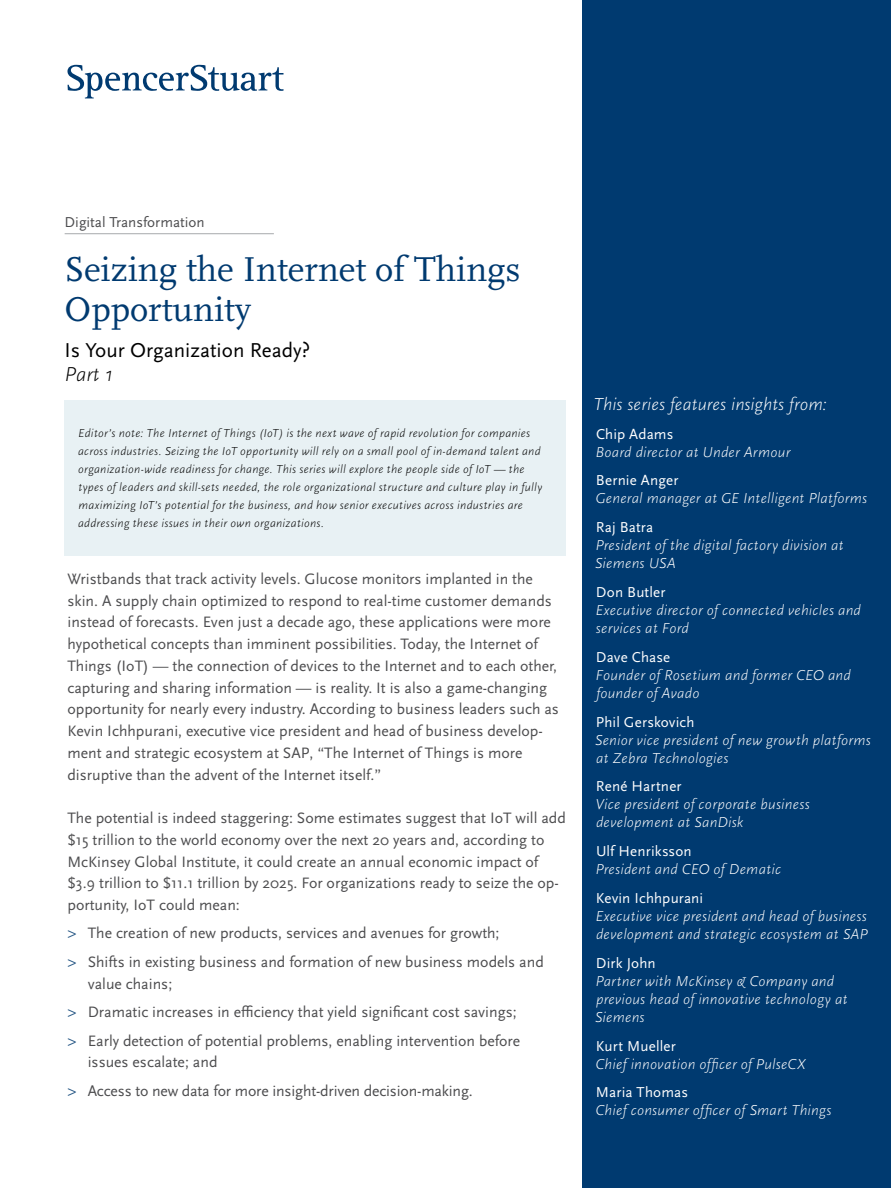
<style>
.page{position:relative;width:891px;height:1188px;background:#fff}
.page>*{position:absolute;margin:0;border:0;box-sizing:border-box;transform-origin:0 0}
.t1{font:36px/40.5px "Scala Pro";color:#003a70}
.t2{font:21px "Scala Sans Pro";color:#000}
.t3{font:italic 300 21px "Scala Sans Pro";color:#000}
.t4{font:italic 300 18px "Scala Sans Pro";letter-spacing:.005em;color:#fff}
.t5{font:15.75px/21.8px "Scala Sans Pro";color:#4d4d4f}
.t6{font:italic 300 15px/18px "Scala Sans Pro";letter-spacing:.015em;color:#fff}
.t7{font:15px "Scala Sans Pro";letter-spacing:.01em;color:#fff}
.t8{font:15px "Scala Sans Pro";color:#4d4d4f}
.t9{font:italic 300 12px/18px "Scala Sans Pro";letter-spacing:.02em;color:#000}
.s1{font-family:"Scala Pro";font-stretch:condensed;font-size:16.5px;color:#265785}
</style>
<div class="page">
<svg style="left:67px;top:65px;width:217px;height:33px"></svg>
<hr style="left:65px;top:233px;width:209px;height:1px;background:#a7a9ac">
<div style="left:582px;top:0;width:309px;height:1188px;background:#003a70"></div>
<div style="left:65px;top:400px;width:501px;height:155px;background:#e8f1f4"></div>
<p class="t8" style="left:65px;top:213px;width:142px">Digital Transformation</p>
<h1 class="t1" style="left:65px;top:248px;width:458px">Seizing the Internet of Things<br>Opportunity</h1>
<h2 class="t2" style="left:65px;top:338px;width:247px">Is Your Organization Ready?</h2>
<h2 class="t3" style="left:65px;top:362px;width:49px">Part 1</h2>
<p class="t9" style="left:78px;top:424px;width:466px">Editor’s note: The Internet of Things (IoT) is the next wave of rapid revolution for companies across industries. Seizing the IoT opportunity will rely on a small pool of in-demand talent and organization-wide readiness for change. This series will explore the people side of IoT — the types of leaders and skill-sets needed, the role organizational structure and culture play in fully maximizing IoT’s potential for the business, and how senior executives across industries are addressing these issues in their own organizations.</p>
<p class="t5" style="left:67px;top:568px;width:493px">Wristbands that track activity levels. Glucose monitors implanted in the skin. A supply chain optimized to respond to real-time customer demands instead of forecasts. Even just a decade ago, these applications were more hypothetical concepts than imminent possibilities. Today, the Internet of Things (IoT) — the connection of devices to the Internet and to each other, capturing and sharing information — is reality. It is also a game-changing opportunity for nearly every industry. According to business leaders such as Kevin Ichhpurani, executive vice president and head of business develop&shy;ment and strategic ecosystem at SAP, “The Internet of Things is more disruptive than the advent of the Internet itself.”</p>
<p class="t5" style="left:67px;top:807px;width:500px">The potential is indeed staggering: Some estimates suggest that IoT will add $15 trillion to the world economy over the next 20 years and, according to McKinsey Global Institute, it could create an annual economic impact of $3.9 trillion to $11.1 trillion by 2025. For organizations ready to seize the op&shy;portunity, IoT could mean:</p>
<p class="t5" style="left:67px;top:919px;width:478px;line-height:28.5px"><span class="s1">&gt;</span> The creation of new products, services and avenues for growth;<br><span class="s1">&gt;</span> Shifts in existing business and formation of new business models and</p>
<p class="t5" style="left:67px;top:969px;width:454px;line-height:28.5px;text-indent:20px">value chains;<br><span class="s1">&gt;</span> Dramatic increases in efficiency that yield significant cost savings; <span class="s1">&gt;</span> Early detection of potential problems, enabling intervention before</p>
<p class="t5" style="left:67px;top:1048px;width:407px;line-height:28.5px;text-indent:20px">issues escalate; and<br><span class="s1">&gt;</span> Access to new data for more insight-driven decision-making.</p>
<p class="t4" style="left:593px;top:394px;width:235px">This series features insights from:</p>
<p class="t7" style="left:596px;top:425px;width:79px">Chip Adams</p>
<p class="t6" style="left:595px;top:443px;width:196px">Board director at Under Armour</p>
<p class="t7" style="left:596px;top:472px;width:84px">Bernie Anger</p>
<p class="t6" style="left:595px;top:490px;width:273px">General manager at GE Intelligent Platforms</p>
<p class="t7" style="left:596px;top:519px;width:59px">Raj Batra</p>
<p class="t6" style="left:595px;top:536px;width:250px">President of the digital factory division at<br>Siemens USA</p>
<p class="t7" style="left:596px;top:583px;width:71px">Don Butler</p>
<p class="t6" style="left:595px;top:601px;width:267px">Executive director of connected vehicles and services at Ford</p>
<p class="t7" style="left:596px;top:648px;width:76px">Dave Chase</p>
<p class="t6" style="left:595px;top:666px;width:257px">Founder of Rosetium and former CEO and founder of Avado</p>
<p class="t7" style="left:596px;top:713px;width:100px">Phil Gerskovich</p>
<p class="t6" style="left:595px;top:731px;width:278px">Senior vice president of new growth platforms at Zebra Technologies</p>
<p class="t7" style="left:596px;top:778px;width:87px">René Hartner</p>
<p class="t6" style="left:595px;top:796px;width:216px">Vice president of corporate business development at SanDisk</p>
<p class="t7" style="left:596px;top:843px;width:97px">Ulf Henriksson</p>
<p class="t6" style="left:595px;top:860px;width:187px">President and CEO of Dematic</p>
<p class="t7" style="left:596px;top:889px;width:109px">Kevin Ichhpurani</p>
<p class="t6" style="left:595px;top:907px;width:274px">Executive vice president and head of business development and strategic ecosystem at SAP</p>
<p class="t7" style="left:596px;top:954px;width:61px">Dirk John</p>
<p class="t6" style="left:595px;top:972px;width:254px">Partner with McKinsey &amp; Company and previous head of innovative technology at<br>Siemens</p>
<p class="t7" style="left:596px;top:1037px;width:81px">Kurt Mueller</p>
<p class="t6" style="left:595px;top:1055px;width:211px">Chief innovation officer of PulseCX</p>
<p class="t7" style="left:596px;top:1084px;width:94px">Maria Thomas</p>
<p class="t6" style="left:595px;top:1102px;width:238px">Chief consumer officer of Smart Things</p>
</div>
